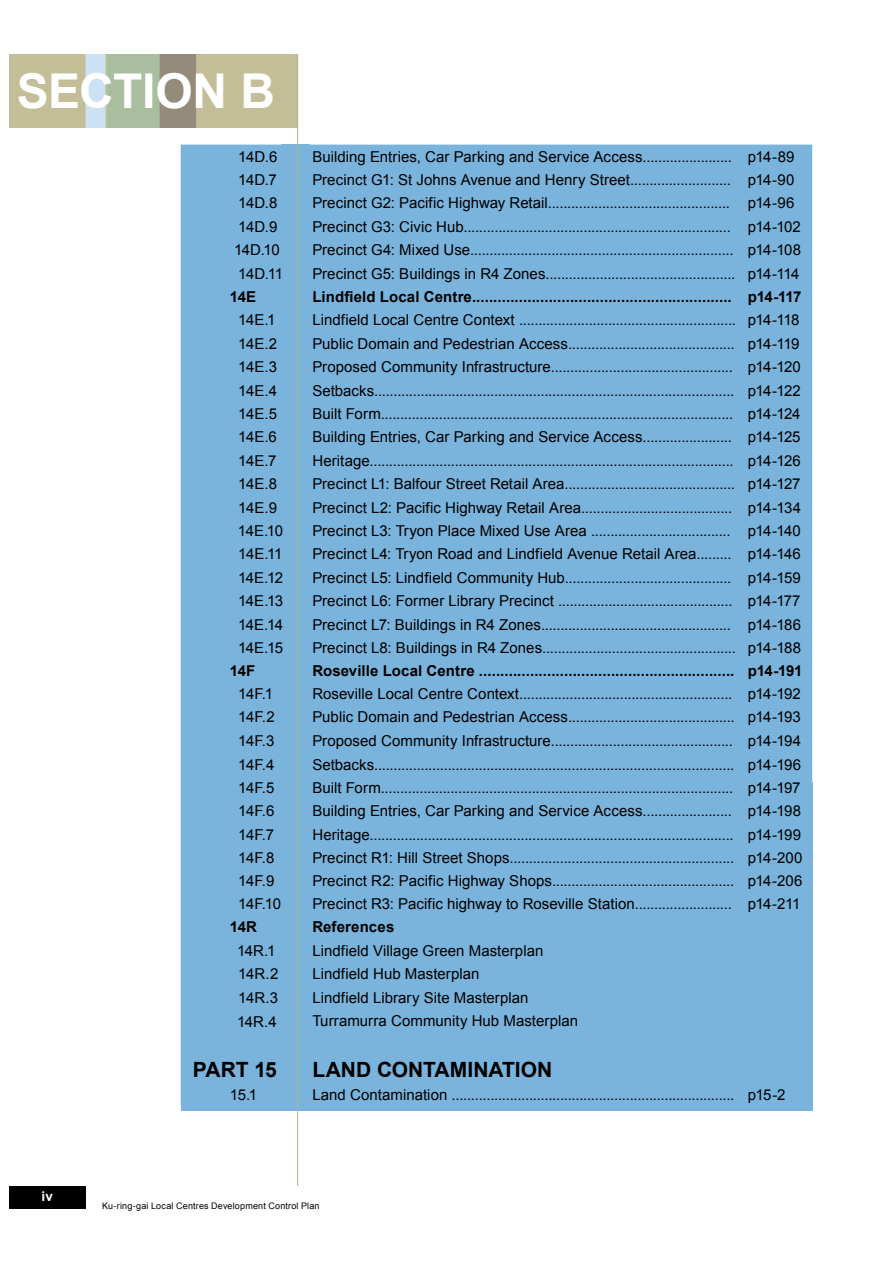
<style>
.page{position:relative;width:893px;height:1263px;background:#fff}
.page>*{position:absolute;margin:0;border:0;box-sizing:border-box;transform-origin:0 0}
.t1{font:700 48px "Arial";letter-spacing:-.01em;color:#fff}
.t2{font:700 21px "Arial";color:#000}
.t3{font:15px "Arial";color:#000}
.t4{font:700 15px "Arial";letter-spacing:.005em;color:#000}
.t5{font:700 13.5px "Arial";color:#fff}
.t6{font:9px "Arial";letter-spacing:.02em;color:#000}
</style>
<div class="page">
<img style="left:9px;top:54px;width:288px;height:74px">
<div style="left:181px;top:782px;width:631px;height:328px;background:#7ab3db"></div>
<div style="left:281px;top:145px;width:28px;height:960px;background:linear-gradient(to bottom,#7ab3db,#7ab3db)"></div>
<div style="left:9px;top:1186px;width:76px;height:23px;background:#000"></div>
<hr style="left:297px;top:54px;width:1px;height:1132px;background:#b6b491">
<div style="left:181px;top:145px;width:100px;height:637px;background:#7ab3db"></div>
<div style="left:309px;top:145px;width:503px;height:637px;background:#7ab3db"></div>
<h1 class="t1" style="left:17px;top:59px;width:260px">SECTION B</h1>
<p class="t5" style="left:41px;top:1187px;width:13px">iv</p>
<p class="t3" style="left:238px;top:146px;width:41px">14D.6</p>
<p class="t3" style="left:312px;top:146px;width:484px">Building Entries, Car Parking and Service Access....................... p14-89</p>
<p class="t3" style="left:238px;top:170px;width:40px">14D.7</p>
<p class="t3" style="left:312px;top:170px;width:484px">Precinct G1: St Johns Avenue and Henry Street.......................... p14-90</p>
<p class="t3" style="left:238px;top:193px;width:41px">14D.8</p>
<p class="t3" style="left:312px;top:193px;width:484px">Precinct G2: Pacific Highway Retail............................................... p14-96</p>
<p class="t3" style="left:238px;top:217px;width:41px">14D.9</p>
<p class="t3" style="left:312px;top:217px;width:490px">Precinct G3: Civic Hub..................................................................... p14-102</p>
<p class="t3" style="left:234px;top:240px;width:47px">14D.10</p>
<p class="t3" style="left:312px;top:240px;width:490px">Precinct G4: Mixed Use.................................................................... p14-108</p>
<p class="t3" style="left:238px;top:263px;width:46px">14D.11</p>
<p class="t3" style="left:312px;top:263px;width:489px">Precinct G5: Buildings in R4 Zones................................................. p14-114</p>
<p class="t4" style="left:230px;top:287px;width:28px">14E</p>
<p class="t4" style="left:312px;top:287px;width:490px">Lindfield Local Centre............................................................. p14-117</p>
<p class="t3" style="left:238px;top:310px;width:39px">14E.1</p>
<p class="t3" style="left:312px;top:310px;width:489px">Lindfield Local Centre Context ........................................................ p14-118</p>
<p class="t3" style="left:238px;top:334px;width:41px">14E.2</p>
<p class="t3" style="left:312px;top:334px;width:489px">Public Domain and Pedestrian Access........................................... p14-119</p>
<p class="t3" style="left:238px;top:357px;width:40px">14E.3</p>
<p class="t3" style="left:312px;top:357px;width:490px">Proposed Community Infrastructure............................................... p14-120</p>
<p class="t3" style="left:238px;top:380px;width:40px">14E.4</p>
<p class="t3" style="left:312px;top:380px;width:490px">Setbacks............................................................................................. p14-122</p>
<p class="t3" style="left:238px;top:404px;width:40px">14E.5</p>
<p class="t3" style="left:312px;top:404px;width:490px">Built Form........................................................................................... p14-124</p>
<p class="t3" style="left:238px;top:427px;width:40px">14E.6</p>
<p class="t3" style="left:312px;top:427px;width:490px">Building Entries, Car Parking and Service Access....................... p14-125</p>
<p class="t3" style="left:238px;top:451px;width:40px">14E.7</p>
<p class="t3" style="left:312px;top:451px;width:490px">Heritage.............................................................................................. p14-126</p>
<p class="t3" style="left:238px;top:474px;width:40px">14E.8</p>
<p class="t3" style="left:312px;top:474px;width:490px">Precinct L1: Balfour Street Retail Area............................................ p14-127</p>
<p class="t3" style="left:238px;top:497px;width:40px">14E.9</p>
<p class="t3" style="left:312px;top:497px;width:490px">Precinct L2: Pacific Highway Retail Area....................................... p14-134</p>
<p class="t3" style="left:238px;top:521px;width:47px">14E.10</p>
<p class="t3" style="left:312px;top:521px;width:490px">Precinct L3: Tryon Place Mixed Use Area .................................... p14-140</p>
<p class="t3" style="left:238px;top:544px;width:46px">14E.11</p>
<p class="t3" style="left:312px;top:544px;width:490px">Precinct L4: Tryon Road and Lindfield Avenue Retail Area......... p14-146</p>
<p class="t3" style="left:238px;top:568px;width:46px">14E.12</p>
<p class="t3" style="left:312px;top:568px;width:490px">Precinct L5: Lindfield Community Hub........................................... p14-159</p>
<p class="t3" style="left:238px;top:591px;width:46px">14E.13</p>
<p class="t3" style="left:312px;top:591px;width:490px">Precinct L6: Former Library Precinct ............................................. p14-177</p>
<p class="t3" style="left:238px;top:614px;width:47px">14E.14</p>
<p class="t3" style="left:312px;top:614px;width:490px">Precinct L7: Buildings in R4 Zones................................................. p14-186</p>
<p class="t3" style="left:238px;top:638px;width:47px">14E.15</p>
<p class="t3" style="left:312px;top:638px;width:490px">Precinct L8: Buildings in R4 Zones.................................................. p14-188</p>
<p class="t4" style="left:230px;top:661px;width:27px">14F</p>
<p class="t4" style="left:312px;top:661px;width:492px">Roseville Local Centre ............................................................ p14-191</p>
<p class="t3" style="left:238px;top:684px;width:36px">14F.1</p>
<p class="t3" style="left:312px;top:684px;width:490px">Roseville Local Centre Context....................................................... p14-192</p>
<p class="t3" style="left:238px;top:707px;width:38px">14F.2</p>
<p class="t3" style="left:312px;top:707px;width:490px">Public Domain and Pedestrian Access........................................... p14-193</p>
<p class="t3" style="left:238px;top:730px;width:38px">14F.3</p>
<p class="t3" style="left:312px;top:730px;width:490px">Proposed Community Infrastructure............................................... p14-194</p>
<p class="t3" style="left:238px;top:754px;width:38px">14F.4</p>
<p class="t3" style="left:312px;top:754px;width:490px">Setbacks............................................................................................. p14-196</p>
<p class="t3" style="left:238px;top:778px;width:38px">14F.5</p>
<p class="t3" style="left:312px;top:778px;width:490px">Built Form........................................................................................... p14-197</p>
<p class="t3" style="left:238px;top:801px;width:38px">14F.6</p>
<p class="t3" style="left:312px;top:801px;width:490px">Building Entries, Car Parking and Service Access....................... p14-198</p>
<p class="t3" style="left:238px;top:825px;width:37px">14F.7</p>
<p class="t3" style="left:312px;top:825px;width:490px">Heritage.............................................................................................. p14-199</p>
<p class="t3" style="left:238px;top:848px;width:38px">14F.8</p>
<p class="t3" style="left:312px;top:848px;width:492px">Precinct R1: Hill Street Shops.......................................................... p14-200</p>
<p class="t3" style="left:238px;top:871px;width:38px">14F.9</p>
<p class="t3" style="left:312px;top:871px;width:492px">Precinct R2: Pacific Highway Shops............................................... p14-206</p>
<p class="t3" style="left:238px;top:894px;width:44px">14F.10</p>
<p class="t3" style="left:312px;top:894px;width:489px">Precinct R3: Pacific highway to Roseville Station......................... p14-211</p>
<p class="t4" style="left:230px;top:917px;width:29px">14R</p>
<p class="t4" style="left:312px;top:917px;width:84px">References</p>
<p class="t3" style="left:237px;top:941px;width:40px">14R.1</p>
<p class="t3" style="left:312px;top:941px;width:233px">Lindfield Village Green Masterplan</p>
<p class="t3" style="left:238px;top:964px;width:42px">14R.2</p>
<p class="t3" style="left:312px;top:964px;width:169px">Lindfield Hub Masterplan</p>
<p class="t3" style="left:238px;top:987px;width:41px">14R.3</p>
<p class="t3" style="left:312px;top:987px;width:218px">Lindfield Library Site Masterplan</p>
<p class="t3" style="left:237px;top:1011px;width:41px">14R.4</p>
<p class="t3" style="left:312px;top:1011px;width:267px">Turramurra Community Hub Masterplan</p>
<h2 class="t2" style="left:193px;top:1056px;width:85px">PART 15</h2>
<h2 class="t2" style="left:312px;top:1056px;width:241px">LAND CONTAMINATION</h2>
<p class="t3" style="left:230px;top:1085px;width:29px">15.1</p>
<p class="t3" style="left:312px;top:1085px;width:475px">Land Contamination ......................................................................... p15-2</p>
<p class="t6" style="left:102px;top:1199px;width:219px">Ku-ring-gai Local Centres Development Control Plan</p>
</div>
